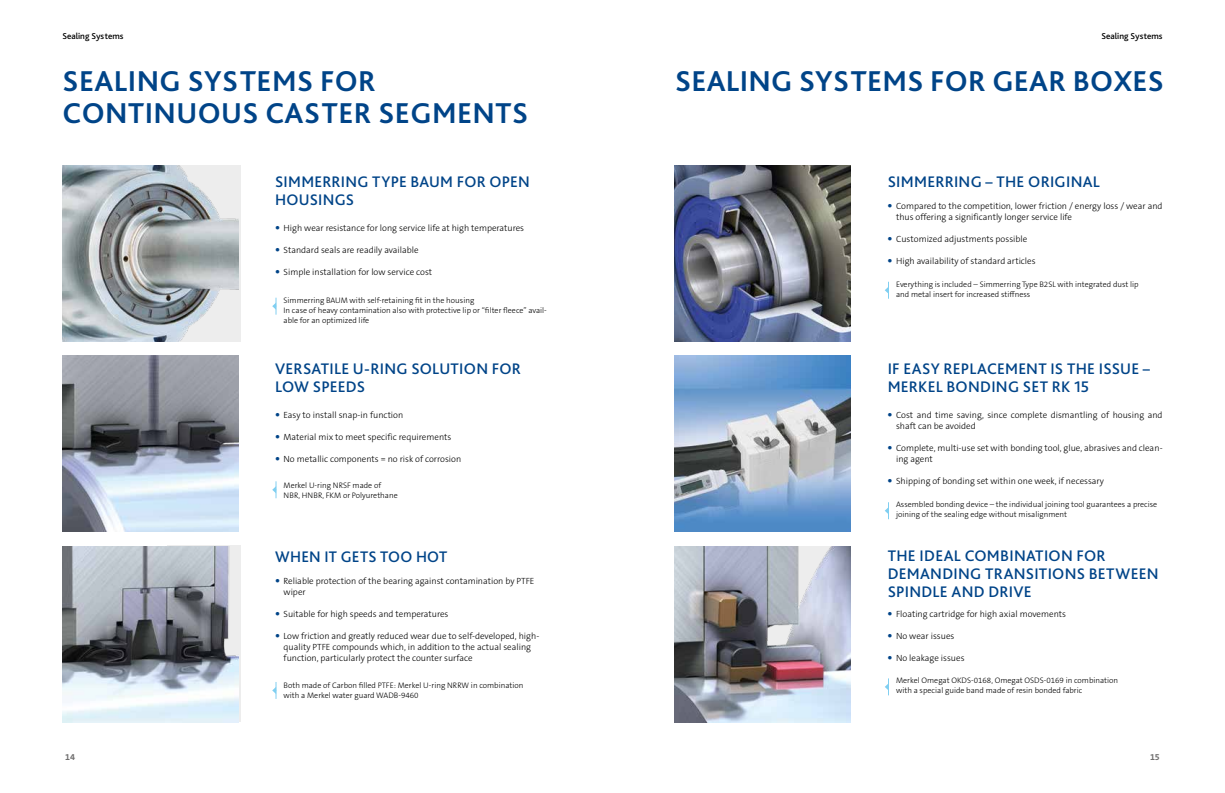
<style>
.page{position:relative;width:1225px;height:793px;background:#fff}
.page>*{position:absolute;margin:0;border:0;box-sizing:border-box;transform-origin:0 0}
.t1{font:700 30px/32px "Bliss Pro";letter-spacing:.015em;color:#048}
.t2{font:500 16px/18px "Bliss Pro";letter-spacing:.015em;color:#048}
.t3{font:300 9px/11px "The Sans B W3";color:#000}
.t4{font:500 9px "Bliss Pro";color:#000}
.t5{font:700 9px "The Sans B W7";color:#706f6f}
.t6{font:300 8px/10px "The Sans B W3";color:#000}
</style>
<div class="page">
<div style="left:167px;top:165px;width:74px;height:176px;background:linear-gradient(to bottom,#ededed,#ededed)"></div>
<svg style="left:272px;top:297px;width:5px;height:17px"></svg>
<svg style="left:272px;top:481px;width:5px;height:17px"></svg>
<svg style="left:272px;top:682px;width:5px;height:16px"></svg>
<img style="left:62px;top:165px;width:176px;height:176px">
<img style="left:62px;top:355px;width:176px;height:176px">
<div style="left:167px;top:545px;width:74px;height:176px;background:linear-gradient(to bottom,#ededed,#ededed)"></div>
<img style="left:62px;top:546px;width:176px;height:175px">
<svg style="left:885px;top:281px;width:4px;height:17px"></svg>
<svg style="left:885px;top:502px;width:4px;height:17px"></svg>
<svg style="left:885px;top:678px;width:4px;height:17px"></svg>
<img style="left:675px;top:165px;width:175px;height:176px">
<img style="left:675px;top:355px;width:175px;height:176px">
<img style="left:675px;top:546px;width:175px;height:175px">
<p class="t4" style="left:62px;top:30px;width:63px">Sealing Systems</p>
<p class="t4" style="left:1101px;top:30px;width:63px">Sealing Systems</p>
<h1 class="t1" style="left:63px;top:64px;width:467px">SEALING SYSTEMS FOR<br>CONTINUOUS CASTER SEGMENTS</h1>
<h1 class="t1" style="left:675px;top:64px;width:490px">SEALING SYSTEMS FOR GEAR BOXES</h1>
<h2 class="t2" style="left:275px;top:172px;width:256px">SIMMERRING TYPE BAUM FOR OPEN<br>HOUSINGS</h2>
<p class="t3" style="left:283px;top:223px;width:242px">High wear resistance for long service life at high temperatures</p>
<p class="t3" style="left:283px;top:245px;width:137px">Standard seals are readily available</p>
<p class="t3" style="left:283px;top:267px;width:150px">Simple installation for low service cost</p>
<p class="t6" style="left:283px;top:295px;width:265px">Simmerring BAUM with self-retaining fit in the housing<br>In case of heavy contamination also with protective lip or “filter fleece” avail&shy;able for an optimized life</p>
<h2 class="t2" style="left:275px;top:359px;width:247px">VERSATILE U-RING SOLUTION FOR<br>LOW SPEEDS</h2>
<p class="t3" style="left:283px;top:410px;width:121px">Easy to install snap-in function</p>
<p class="t3" style="left:283px;top:432px;width:169px">Material mix to meet specific requirements</p>
<p class="t3" style="left:283px;top:454px;width:179px">No metallic components = no risk of corrosion</p>
<p class="t6" style="left:283px;top:480px;width:116px">Merkel U-ring NRSF made of<br>NBR, HNBR, FKM or Polyurethane</p>
<h2 class="t2" style="left:275px;top:547px;width:174px">WHEN IT GETS TOO HOT</h2>
<p class="t3" style="left:283px;top:575px;width:252px">Reliable protection of the bearing against contamination by PTFE wiper</p>
<p class="t3" style="left:283px;top:608px;width:166px">Suitable for high speeds and temperatures</p>
<p class="t3" style="left:283px;top:630px;width:257px">Low friction and greatly reduced wear due to self-developed, high&shy;quality PTFE compounds which, in addition to the actual sealing function, particularly protect the counter surface</p>
<p class="t6" style="left:283px;top:680px;width:241px">Both made of Carbon filled PTFE: Merkel U-ring NRRW in combination with a Merkel water guard WADB-9460</p>
<h2 class="t2" style="left:887px;top:172px;width:214px">SIMMERRING – THE ORIGINAL</h2>
<p class="t3" style="left:896px;top:201px;width:268px">Compared to the competition, lower friction / energy loss / wear and thus offering a significantly longer service life</p>
<p class="t3" style="left:896px;top:234px;width:133px">Customized adjustments possible</p>
<p class="t3" style="left:896px;top:256px;width:141px">High availability of standard articles</p>
<p class="t6" style="left:896px;top:279px;width:244px">Everything is included – Simmerring Type B2SL with integrated dust lip and metal insert for increased stiffness</p>
<h2 class="t2" style="left:887px;top:359px;width:264px">IF EASY REPLACEMENT IS THE ISSUE –<br>MERKEL BONDING SET RK 15</h2>
<p class="t3" style="left:896px;top:410px;width:268px">Cost and time saving, since complete dismantling of housing and shaft can be avoided</p>
<p class="t3" style="left:896px;top:443px;width:268px">Complete, multi-use set with bonding tool, glue, abrasives and clean&shy;ing agent</p>
<p class="t3" style="left:896px;top:475px;width:209px">Shipping of bonding set within one week, if necessary</p>
<p class="t6" style="left:896px;top:499px;width:263px">Assembled bonding device – the individual joining tool guarantees a precise joining of the sealing edge without misalignment</p>
<h2 class="t2" style="left:887px;top:546px;width:272px">THE IDEAL COMBINATION FOR<br>DEMANDING TRANSITIONS BETWEEN<br>SPINDLE AND DRIVE</h2>
<p class="t3" style="left:896px;top:608px;width:171px">Floating cartridge for high axial movements</p>
<p class="t3" style="left:896px;top:630px;width:60px">No wear issues</p>
<p class="t3" style="left:896px;top:652px;width:70px">No leakage issues</p>
<p class="t6" style="left:896px;top:675px;width:224px">Merkel Omegat OKDS-0168, Omegat OSDS-0169 in combination with a special guide band made of resin bonded fabric</p>
<p class="t5" style="left:65px;top:750px;width:11px">14</p>
<p class="t5" style="left:1150px;top:750px;width:11px">15</p>
</div>
